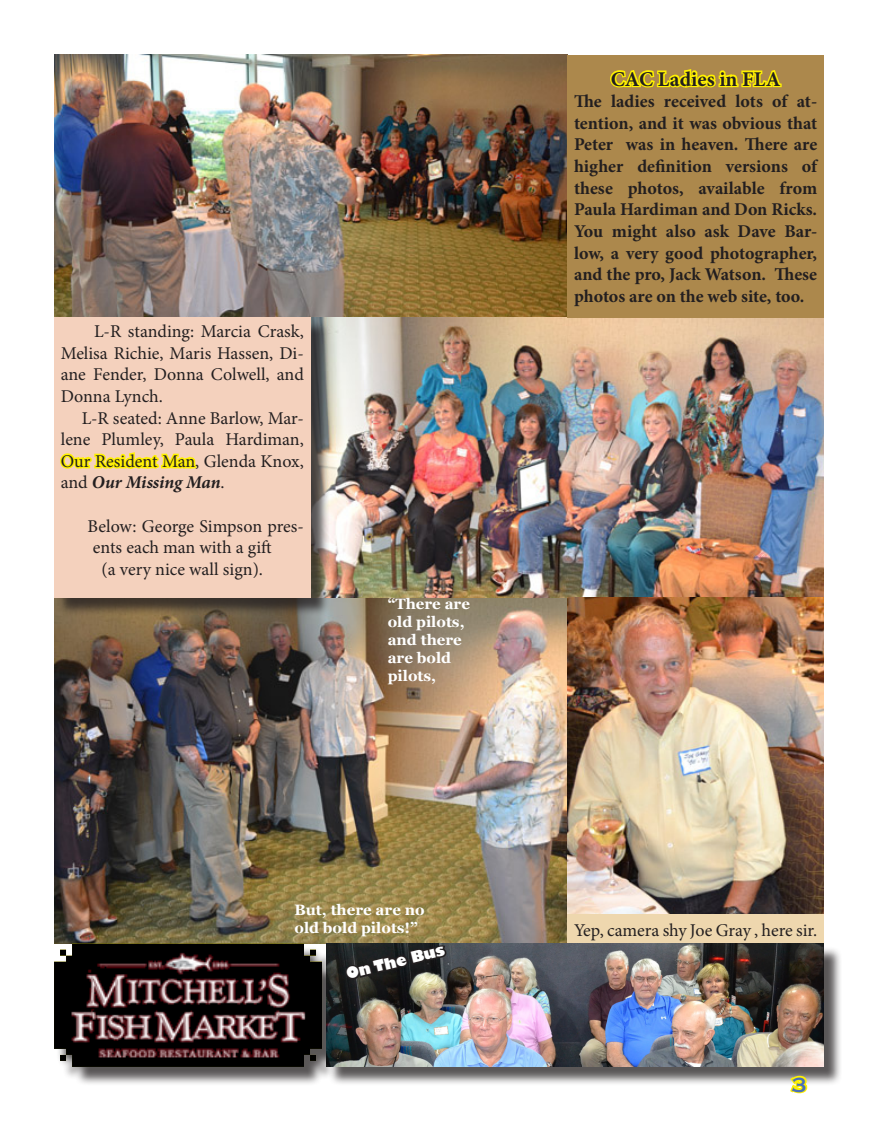
<style>
.page{position:relative;width:878px;height:1148px;background:#fff}
.page>*{position:absolute;margin:0;border:0;box-sizing:border-box;transform-origin:0 0}
.t1{font:700 21px "Minion Pro";color:#231f20}
.t2{font:700 21px "Copperplate Gothic";color:#4a70b7}
.t3{font:18px/21.6px "Minion Pro";color:#231f20;text-align:justify}
.t4{font:700 18px/21.6px "Minion Pro";letter-spacing:-.005em;color:#231f20;text-align:justify}
.t5{font:700 15px/18px "Georgia";color:#fff}
.t6{font:800 15px "Gill Sans";color:#fff}
.s1{font-weight:700;font-style:italic}
</style>
<div class="page">
<img style="left:54px;top:597px;width:513px;height:346px">
<img style="left:54px;top:54px;width:513px;height:263px">
<img style="left:310px;top:317px;width:514px;height:280px">
<div style="left:567px;top:55px;width:257px;height:262px;background:#ac884c"></div>
<svg style="left:610px;top:69px;width:172px;height:19px"></svg>
<div style="left:56px;top:320px;width:273px;height:296px;background:#231f20;opacity:.75"></div>
<div style="left:54px;top:317px;width:256px;height:280px;background:#f4d1bd"></div>
<svg style="left:59px;top:214px;width:139px;height:494px"></svg>
<img style="left:567px;top:597px;width:257px;height:317px">
<div style="left:567px;top:914px;width:257px;height:29px;background:#eed7ae"></div>
<div style="left:56px;top:946px;width:285px;height:139px;background:#231f20;opacity:.75"></div>
<img style="left:54px;top:943px;width:268px;height:123px">
<div style="left:328px;top:946px;width:514px;height:139px;background:#231f20;opacity:.75"></div>
<img style="left:326px;top:943px;width:498px;height:123px">
<svg style="left:343px;top:932px;width:106px;height:50px;background:#444134"></svg>
<svg style="left:788px;top:1073px;width:21px;height:21px"></svg>
<p class="t3" style="left:61px;top:321px;width:245px;text-indent:33px">L-R standing: Marcia Crask, Melisa Richie, Maris Hassen, Di&shy;ane Fender, Donna Colwell, and Donna Lynch.</p>
<p class="t3" style="left:61px;top:407px;width:245px;text-indent:21px">L-R seated: Anne Barlow, Mar&shy;lene Plumley, Paula Hardiman, Our Resident Man, Glenda Knox, and <span class="s1">Our Missing Man</span>.</p>
<p class="t3" style="left:88px;top:515px;width:218px">Below: George Simpson pres&shy;ents each man with a gift</p>
<p class="t3" style="left:102px;top:558px;width:163px">(a very nice wall sign).</p>
<p class="t5" style="left:387px;top:594px;width:84px">“There are old pilots, and there are bold pilots,</p>
<p class="t5" style="left:294px;top:901px;width:132px">But, there are no old bold pilots!”</p>
<p class="t6" style="left:344px;top:964px;width:102px;rotate:-14deg">On The Bus</p>
<p class="t1" style="left:610px;top:64px;width:171px">CAC Ladies in FLA</p>
<p class="t4" style="left:574px;top:90px;width:245px">The ladies received lots of at&shy;tention, and it was obvious that Peter was in heaven. There are higher definition versions of these photos, available from Paula Hardiman and Don Ricks.<br>You might also ask Dave Bar&shy;low, a very good photographer, and the pro, Jack Watson. These photos are on the web site, too.</p>
<p class="t3" style="left:574px;top:919px;width:244px">Yep, camera shy Joe Gray , here sir.</p>
<p class="t2" style="left:791px;top:1072px;width:16px">3</p>
</div>
